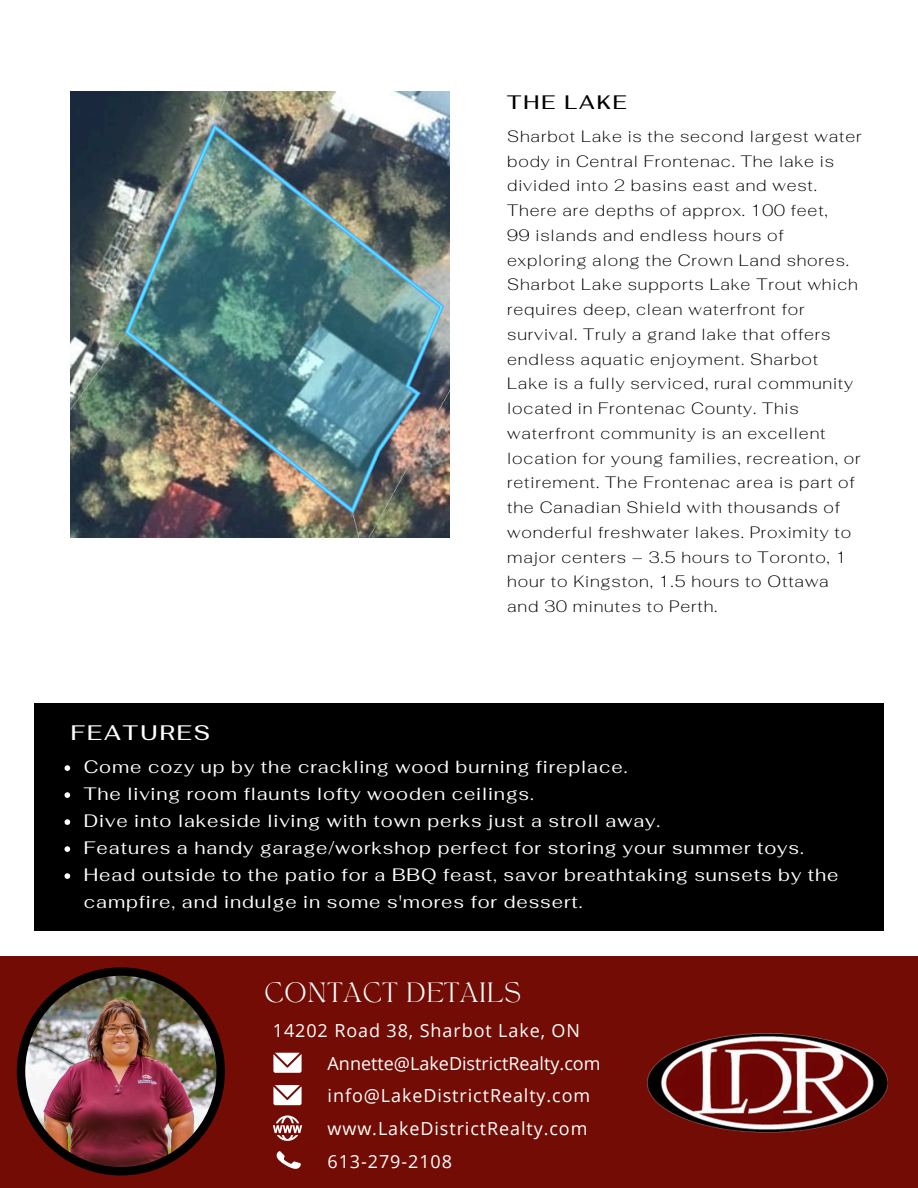
<style>
.page{position:relative;width:918px;height:1188px;background:#fff}
.page>*{position:absolute;margin:0;border:0;box-sizing:border-box;transform-origin:0 0}
.t1{font:500 21px "Fahkwang";letter-spacing:.1em;color:#fff}
.t2{font:19.5px "TANAEGEAN";letter-spacing:.05em;color:#fff}
.t3{font:500 19.5px "Fahkwang";letter-spacing:.1em;color:#000}
.t4{font:18px/27px "Fahkwang";letter-spacing:.05em;color:#fff}
.t5{font:18px "Open Sans";letter-spacing:.05em;color:#fff}
.t6{font:18px "Open Sans";color:#fff}
.t7{font:200 16.5px/24.8px "Fahkwang";letter-spacing:.05em;color:#000}
</style>
<div class="page">
<div style="left:34px;top:703px;width:850px;height:228px;background:#000"></div>
<div style="left:0;top:957px;width:918px;height:231px;background:#730c05"></div>
<svg style="left:273px;top:1085px;width:29px;height:20px"></svg>
<svg style="left:273px;top:1115px;width:29px;height:26px"></svg>
<svg style="left:276px;top:1151px;width:25px;height:18px"></svg>
<img style="left:647px;top:1033px;width:241px;height:100px">
<img style="left:71px;top:92px;width:379px;height:445px">
<div style="left:17px;top:967px;width:208px;height:209px;background:#000;border-radius:50%"></div>
<img style="left:25px;top:976px;width:191px;height:191px;border-radius:50%">
<svg style="left:273px;top:1053px;width:29px;height:20px"></svg>
<svg style="left:65px;top:765px;width:5px;height:6px"></svg>
<svg style="left:65px;top:792px;width:5px;height:6px"></svg>
<svg style="left:65px;top:819px;width:5px;height:6px"></svg>
<svg style="left:65px;top:846px;width:5px;height:6px"></svg>
<svg style="left:65px;top:873px;width:5px;height:6px"></svg>
<p class="t3" style="left:507px;top:89px;width:121px">THE LAKE</p>
<p class="t7" style="left:507px;top:124px;width:356px">Sharbot Lake is the second largest water body in Central Frontenac. The lake is divided into 2 basins east and west.<br>There are depths of approx. 100 feet,</p>
<p class="t7" style="left:507px;top:223px;width:355px">99 islands and endless hours of exploring along the Crown Land shores.<br>Sharbot Lake supports Lake Trout which requires deep, clean waterfront for survival. Truly a grand lake that offers endless aquatic enjoyment. Sharbot Lake is a fully serviced, rural community located in Frontenac County. This waterfront community is an excellent location for young families, recreation, or retirement. The Frontenac area is part of the Canadian Shield with thousands of wonderful freshwater lakes. Proximity to major centers – 3.5 hours to Toronto, 1 hour to Kingston, 1.5 hours to Ottawa and 30 minutes to Perth.</p>
<p class="t1" style="left:71px;top:719px;width:141px">FEATURES</p>
<p class="t4" style="left:84px;top:753px;width:545px">Come cozy up by the crackling wood burning fireplace.</p>
<p class="t4" style="left:84px;top:780px;width:451px">The living room flaunts lofty wooden ceilings.</p>
<p class="t4" style="left:84px;top:807px;width:578px">Dive into lakeside living with town perks just a stroll away.</p>
<h2 class="t4" style="left:84px;top:834px;width:721px">Features a handy garage/workshop perfect for storing your summer toys.</h2>
<p class="t4" style="left:84px;top:861px;width:756px">Head outside to the patio for a BBQ feast, savor breathtaking sunsets by the campfire, and indulge in some s'mores for dessert.</p>
<p class="t2" style="left:264px;top:981px;width:258px">CONTACT DETAILS</p>
<p class="t5" style="left:273px;top:1018px;width:309px">14202 Road 38, Sharbot Lake, ON</p>
<p class="t6" style="left:328px;top:1051px;width:274px">Annette@LakeDistrictRealty.com</p>
<p class="t5" style="left:328px;top:1083px;width:264px">info@LakeDistrictRealty.com</p>
<h1 class="t5" style="left:328px;top:1116px;width:261px">www.LakeDistrictRealty.com</h1>
<p class="t5" style="left:328px;top:1148px;width:126px">613-279-2108</p>
</div>
